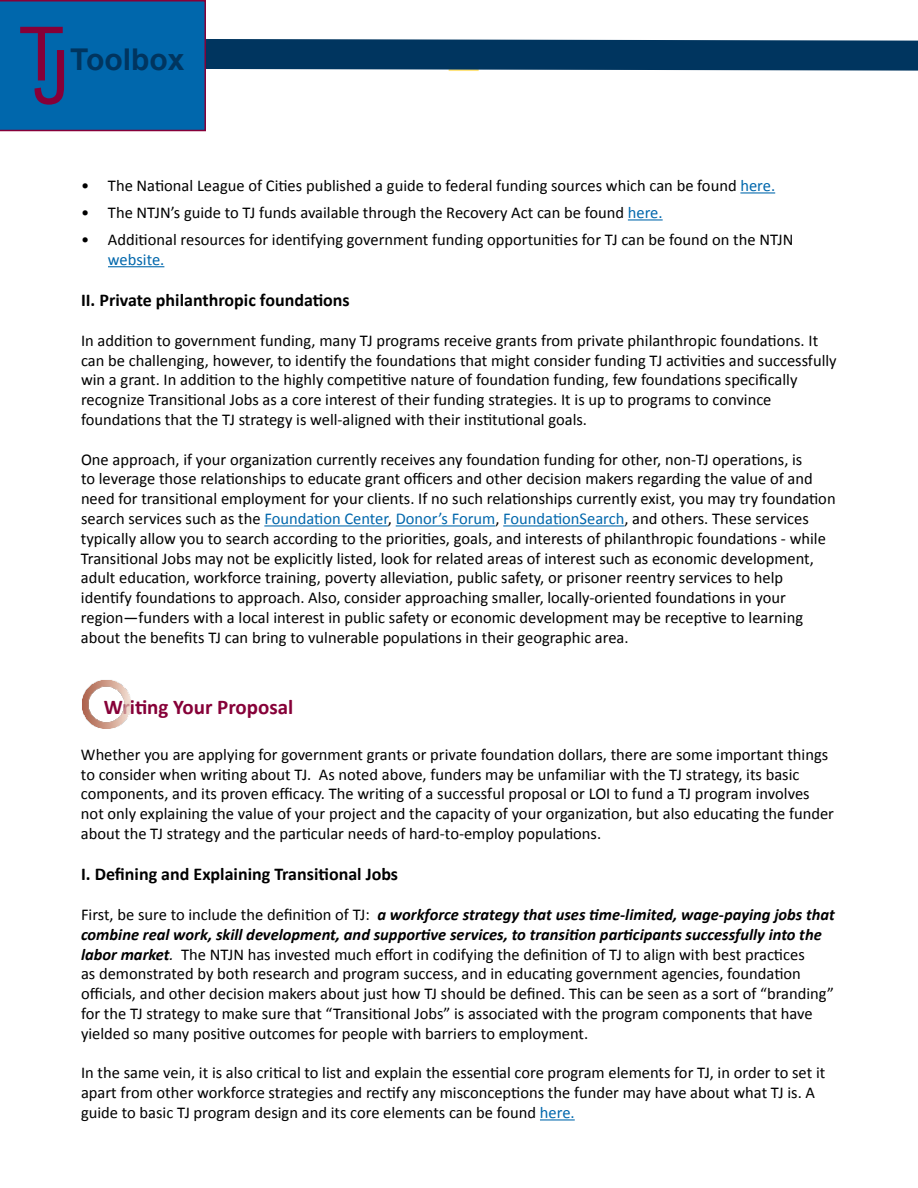
<style>
.page{position:relative;width:918px;height:1188px;background:#fff}
.page>*{position:absolute;margin:0;border:0;box-sizing:border-box;transform-origin:0 0}
.t1{font:75px "Arial";color:#860038}
.t2{font:700 30px "Arial";color:#00355f}
.t3{font:700 21px "Calibri";color:#860038}
.t4{font:700 18px "Calibri";color:#000}
.t5{font:16.5px/19.8px "Calibri";color:#000}
.t6{font:16.5px "Calibri";letter-spacing:-.005em;color:#0067ac}
.s1{color:#0067ac}
.s2{font-weight:700;font-style:italic}
.s3{font-style:italic}
</style>
<div class="page">
<div style="left:0;top:0;width:206px;height:131px;background:#0067ac"></div>
<div style="left:70px;top:48px;width:114px;height:22px;background:#0067ac"></div>
<svg style="left:176px;top:24px;width:742px;height:62px"></svg>
<hr style="left:740px;top:192px;width:35px;height:1px;background:#0067ac">
<hr style="left:628px;top:219px;width:35px;height:1px;background:#0067ac">
<hr style="left:108px;top:266px;width:56px;height:1px;background:#0067ac">
<hr style="left:264px;top:525px;width:124px;height:1px;background:#0067ac">
<hr style="left:396px;top:525px;width:99px;height:1px;background:#0067ac">
<hr style="left:503px;top:525px;width:121px;height:1px;background:#0067ac">
<hr style="left:540px;top:1119px;width:35px;height:1px;background:#0067ac">
<img style="left:82px;top:680px;width:49px;height:49px">
<h1 class="t1" style="left:18px;top:17px;width:53px">TJ</h1>
<h2 class="t2" style="left:70px;top:40px;width:116px">Toolbox</h2>
<p class="t5" style="left:81px;top:175px;width:696px">• The National League of Cities published a guide to federal funding sources which can be found <span class="s1">here.</span></p>
<p class="t5" style="left:81px;top:202px;width:583px">• The NTJN’s guide to TJ funds available through the Recovery Act can be found <span class="s1">here.</span></p>
<p class="t5" style="left:81px;top:229px;width:714px">• Additional resources for identifying government funding opportunities for TJ can be found on the NTJN</p>
<p class="t6" style="left:108px;top:249px;width:58px">website.</p>
<p class="t4" style="left:81px;top:289px;width:270px">II. Private philanthropic foundations</p>
<p class="t5" style="left:81px;top:330px;width:757px">In addition to government funding, many TJ programs receive grants from private philanthropic foundations. It can be challenging, however, to identify the foundations that might consider funding TJ activities and successfully win a grant. In addition to the highly competitive nature of foundation funding, few foundations specifically recognize Transitional Jobs as a core interest of their funding strategies. It is up to programs to convince foundations that the TJ strategy is well-aligned with their institutional goals.</p>
<p class="t5" style="left:81px;top:449px;width:756px">One approach, if your organization currently receives any foundation funding for other, non-TJ operations, is<br>to leverage those relationships to educate grant officers and other decision makers regarding the value of and need for transitional employment for your clients. If no such relationships currently exist, you may try foundation search services such as the <span class="s1">Foundation Center</span>, <span class="s1">Donor’s Forum</span>, <span class="s1">FoundationSearch</span>, and others. These services typically allow you to search according to the priorities, goals, and interests of philanthropic foundations - while Transitional Jobs may not be explicitly listed, look for related areas of interest such as economic development, adult education, workforce training, poverty alleviation, public safety, or prisoner reentry services to help identify foundations to approach. Also, consider approaching smaller, locally-oriented foundations in your region—funders with a local interest in public safety or economic development may be receptive to learning about the benefits TJ can bring to vulnerable populations in their geographic area.</p>
<p class="t3" style="left:104px;top:694px;width:191px">Writing Your Proposal</p>
<p class="t5" style="left:81px;top:744px;width:755px">Whether you are applying for government grants or private foundation dollars, there are some important things to consider when writing about TJ. As noted above, funders may be unfamiliar with the TJ strategy, its basic components, and its proven efficacy. The writing of a successful proposal or LOI to fund a TJ program involves not only explaining the value of your project and the capacity of your organization, but also educating the funder about the TJ strategy and the particular needs of hard-to-employ populations.</p>
<p class="t4" style="left:81px;top:863px;width:319px">I. Defining and Explaining Transitional Jobs</p>
<p class="t5" style="left:81px;top:904px;width:756px">First, be sure to include the definition of TJ: <span class="s2">a workforce strategy that uses time-limited, wage-paying jobs that combine real work, skill development, and supportive services, to transition participants successfully into the labor market</span><span class="s3">.</span> The NTJN has invested much effort in codifying the definition of TJ to align with best practices<br>as demonstrated by both research and program success, and in educating government agencies, foundation officials, and other decision makers about just how TJ should be defined. This can be seen as a sort of “branding” for the TJ strategy to make sure that “Transitional Jobs” is associated with the program components that have yielded so many positive outcomes for people with barriers to employment.</p>
<p class="t5" style="left:81px;top:1062px;width:746px">In the same vein, it is also critical to list and explain the essential core program elements for TJ, in order to set it apart from other workforce strategies and rectify any misconceptions the funder may have about what TJ is. A guide to basic TJ program design and its core elements can be found <span class="s1">here.</span></p>
</div>
